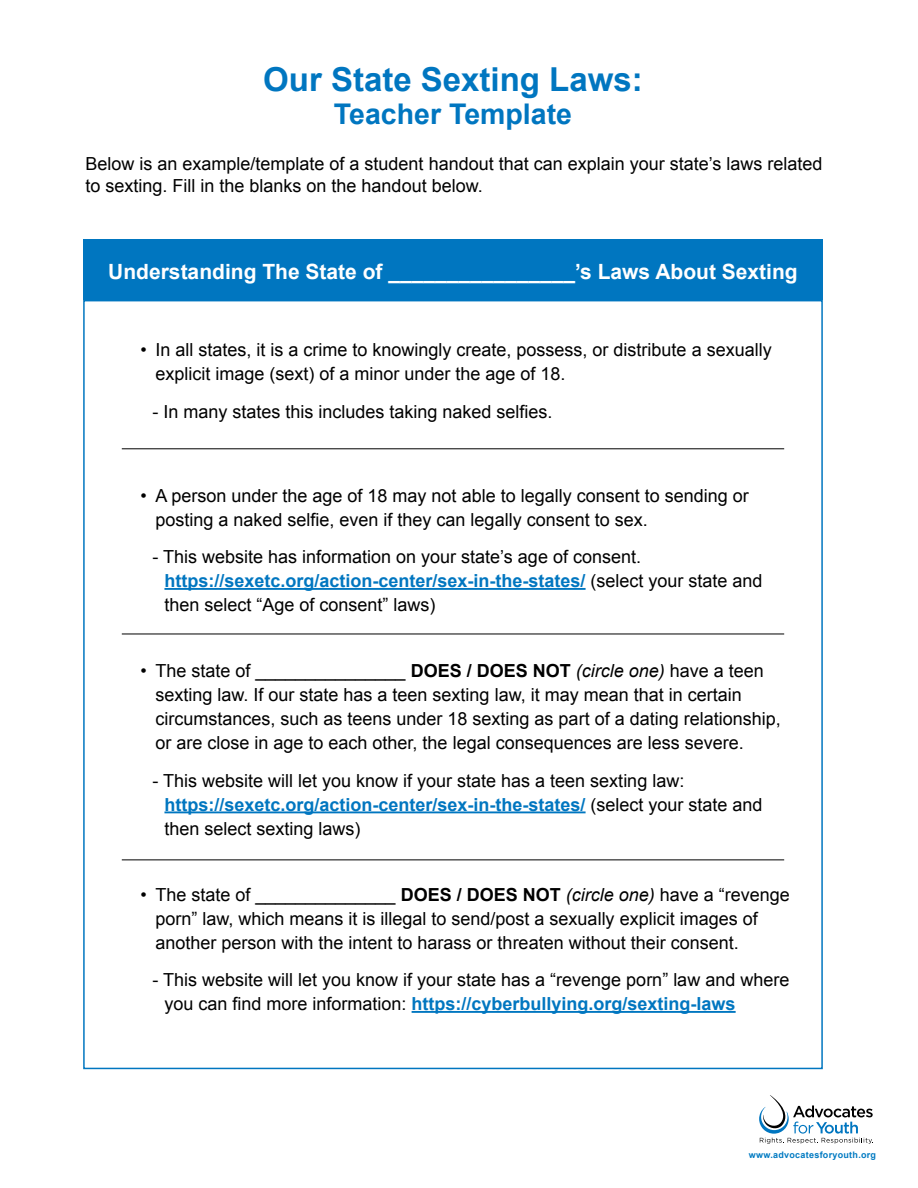
<style>
.page{position:relative;width:918px;height:1188px;background:#fff}
.page>*{position:absolute;margin:0;border:0;box-sizing:border-box;transform-origin:0 0}
.Left_Blue_Head{font:700 33px "Arial";color:#0076c0}
.Left_Blue_Head-2{font:700 28.5px "Arial";color:#0076c0}
.PP_Heading{font:700 21px "Arial";color:#fff}
.Body{font:18px/24px "Arial";color:#000}
.PP_Heading-2{font:18px/22.5px "Arial";color:#000}
.t1{font:700 9px "Arial";letter-spacing:.03em;color:#007ac2}
.s1{font-weight:700;color:#0076c0}
.s2{font-weight:700}
.s3{font-style:italic}
</style>
<div class="page">
<svg style="left:759px;top:1095px;width:114px;height:49px"></svg>
<div style="left:83px;top:239px;width:740px;height:61px;background:#0076c0"></div>
<hr style="left:164px;top:588px;width:422px;height:2px;background:#0076c0">
<hr style="left:164px;top:811px;width:422px;height:2px;background:#0076c0">
<hr style="left:412px;top:1011px;width:324px;height:2px;background:#0076c0">
<hr style="left:122px;top:448px;width:662px;height:1px;background:#000">
<hr style="left:122px;top:634px;width:662px;height:1px;background:#000">
<hr style="left:122px;top:860px;width:662px;height:1px;background:#000">
<p class="Left_Blue_Head" style="left:263px;top:58px;width:381px">Our State Sexting Laws:</p>
<p class="Left_Blue_Head-2" style="left:334px;top:95px;width:240px">Teacher Template</p>
<p class="PP_Heading-2" style="left:86px;top:152px;width:739px">Below is an example/template of a student handout that can explain your state’s laws related to sexting. Fill in the blanks on the handout below.</p>
<p class="PP_Heading" style="left:108px;top:258px;width:691px">Understanding The State of ________________’s Laws About Sexting</p>
<p class="Body" style="left:155px;top:338px;width:618px;text-indent:-15px">• In all states, it is a crime to knowingly create, possess, or distribute a sexually explicit image (sext) of a minor under the age of 18.</p>
<p class="Body" style="left:152px;top:399px;width:402px">- In many states this includes taking naked selfies.</p>
<p class="Body" style="left:155px;top:483px;width:595px;text-indent:-15px">• A person under the age of 18 may not able to legally consent to sending or posting a naked selfie, even if they can legally consent to sex.</p>
<p class="Body" style="left:164px;top:545px;width:600px;text-indent:-12px">- This website has information on your state’s age of consent. <span class="s1">https://sexetc.org/action-center/sex-in-the-states/</span> (select your state and then select “Age of consent” laws)</p>
<p class="Body" style="left:155px;top:659px;width:627px;text-indent:-15px">• The state of _______________ <span class="s2">DOES / DOES NOT</span> <span class="s3">(circle one)</span> have a teen sexting law. If our state has a teen sexting law, it may mean that in certain circumstances, such as teens under 18 sexting as part of a dating relationship, or are close in age to each other, the legal consequences are less severe.</p>
<p class="Body" style="left:164px;top:768px;width:600px;text-indent:-12px">- This website will let you know if your state has a teen sexting law: <span class="s1">https://sexetc.org/action-center/sex-in-the-states/</span> (select your state and then select sexting laws)</p>
<p class="Body" style="left:155px;top:882px;width:636px;text-indent:-15px">• The state of ______________ <span class="s2">DOES / DOES NOT</span> <span class="s3">(circle one)</span> have a “revenge porn” law, which means it is illegal to send/post a sexually explicit images of another person with the intent to harass or threaten without their consent.</p>
<p class="Body" style="left:164px;top:968px;width:626px;text-indent:-12px">- This website will let you know if your state has a “revenge porn” law and where you can find more information: <span class="s1">https://cyberbullying.org/sexting-laws</span></p>
<p class="t1" style="left:749px;top:1149px;width:129px">www.advocatesforyouth.org</p>
</div>
